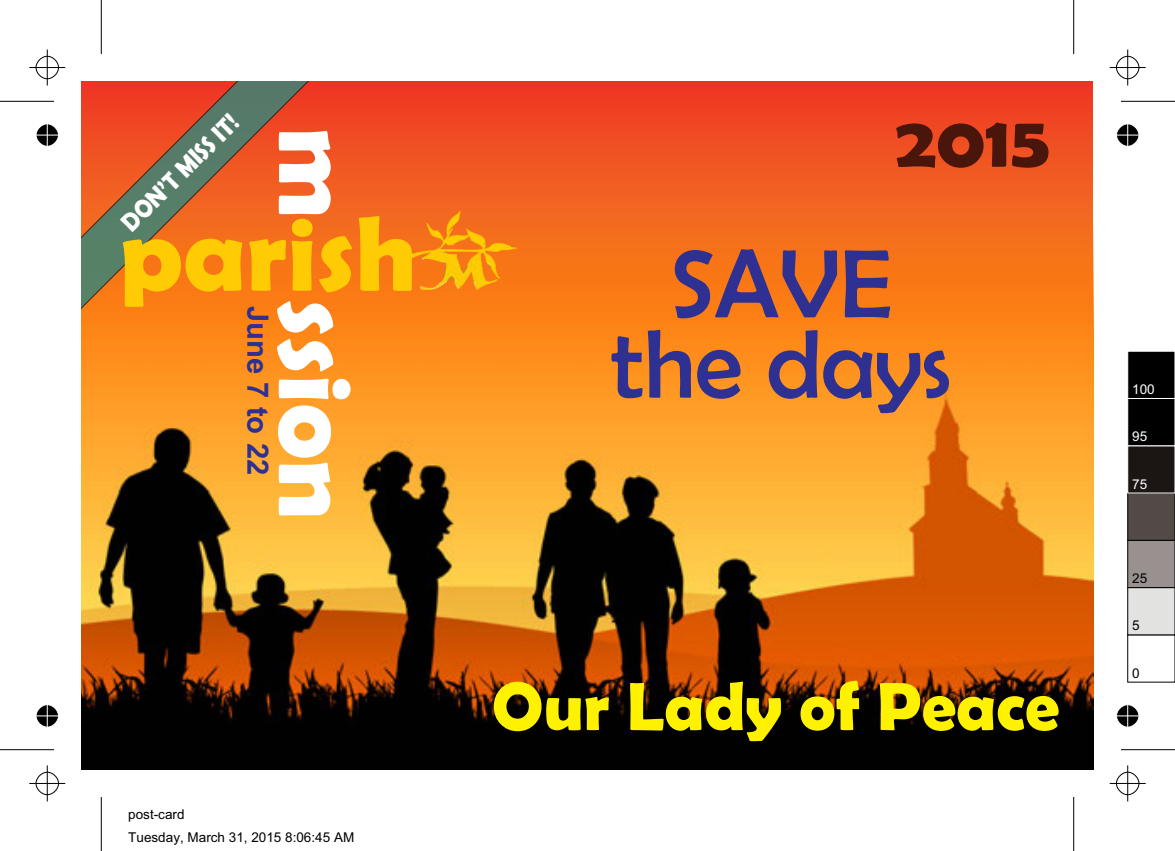
<style>
.page{position:relative;width:1175px;height:851px;background:#fff}
.page>*{position:absolute;margin:0;border:0;box-sizing:border-box;transform-origin:0 0}
.t1{font:700 106.88px "Berlin Sans FB Demi";color:#ffcb04}
.t2{font:700 106.42px "Berlin Sans FB Demi";color:#fff}
.t3{font:97.65px/80.3px "Berlin Sans FB";color:#2e3092;text-align:center}
.t4{font:700 71.55px "Berlin Sans FB Demi";color:#4a150a;scale:1.09 1}
.t5{font:700 68.62px "Berlin Sans FB Demi";color:#fff200}
.t6{font:700 29.47px "Arial";color:#2e3092}
.t7{font:700 26.1px "Berlin Sans FB Demi";color:#fff;scale:.9 1}
.t8{font:13.5px/22.5px "Arial";color:#000}
.t9{font:13.5px "Arial";color:#fff}
</style>
<div class="page">
<svg style="left:338px;top:81px;width:754px;height:116px;background:#ef4b22"></svg>
<img style="left:81px;top:197px;width:1013px;height:573px">
<svg style="left:81px;top:81px;width:257px;height:269px;background:#d56a2b"></svg>
<img style="left:405px;top:211px;width:111px;height:79px">
<hr style="left:0;top:749px;width:54px;height:1px;background:#000">
<hr style="left:101px;top:796px;width:1px;height:54px;background:#000">
<hr style="left:0;top:101px;width:54px;height:1px;background:#000">
<hr style="left:101px;top:0;width:1px;height:54px;background:#000">
<hr style="left:1120px;top:101px;width:54px;height:1px;background:#000">
<hr style="left:1073px;top:0;width:1px;height:54px;background:#000">
<hr style="left:1120px;top:749px;width:54px;height:1px;background:#000">
<hr style="left:1073px;top:796px;width:1px;height:54px;background:#000">
<svg style="left:36px;top:771px;width:23px;height:24px"></svg>
<hr style="left:29px;top:783px;width:36px;height:1px;background:#000">
<hr style="left:47px;top:765px;width:1px;height:36px;background:#000">
<svg style="left:36px;top:56px;width:23px;height:23px"></svg>
<hr style="left:29px;top:67px;width:36px;height:1px;background:#000">
<hr style="left:47px;top:50px;width:1px;height:36px;background:#000">
<svg style="left:1116px;top:56px;width:23px;height:23px"></svg>
<hr style="left:1109px;top:67px;width:36px;height:1px;background:#000">
<hr style="left:1127px;top:50px;width:1px;height:36px;background:#000">
<svg style="left:1116px;top:771px;width:23px;height:24px"></svg>
<hr style="left:1109px;top:783px;width:36px;height:1px;background:#000">
<hr style="left:1127px;top:765px;width:1px;height:36px;background:#000">
<svg style="left:36px;top:704px;width:23px;height:23px"></svg>
<hr style="left:29px;top:715px;width:36px;height:1px;background:#fff">
<hr style="left:47px;top:698px;width:1px;height:36px;background:#fff">
<svg style="left:36px;top:123px;width:23px;height:24px"></svg>
<hr style="left:29px;top:135px;width:36px;height:1px;background:#fff">
<hr style="left:47px;top:117px;width:1px;height:36px;background:#fff">
<svg style="left:1116px;top:123px;width:23px;height:24px"></svg>
<hr style="left:1109px;top:135px;width:36px;height:1px;background:#fff">
<hr style="left:1127px;top:117px;width:1px;height:36px;background:#fff">
<svg style="left:1116px;top:704px;width:23px;height:23px"></svg>
<hr style="left:1109px;top:715px;width:36px;height:1px;background:#fff">
<hr style="left:1127px;top:698px;width:1px;height:36px;background:#fff">
<div style="left:1127px;top:587px;width:47px;height:48px;background:#e2e2e1;border:1px solid #000"></div>
<div style="left:1127px;top:540px;width:47px;height:48px;background:#999190;border:1px solid #000"></div>
<div style="left:1127px;top:492px;width:47px;height:48px;background:#524a47"></div>
<div style="left:1127px;top:445px;width:47px;height:48px;background:#1b1513"></div>
<div style="left:1127px;top:398px;width:47px;height:48px;background:#000;border:1px solid #fff"></div>
<div style="left:1127px;top:351px;width:47px;height:48px;background:#000;border:1px solid #fff"></div>
<h3 class="t7" style="left:115px;top:216px;width:173px;rotate:-45deg">DON’T MISS IT!</h3>
<h2 class="t2" style="left:377px;top:127px;width:394px;rotate:90deg">m ssion</h2>
<h1 class="t1" style="left:119px;top:192px;width:299px">parish</h1>
<h3 class="t6" style="left:269px;top:305px;width:171px;rotate:90deg">June 7 to 22</h3>
<p class="t8" style="left:128px;top:804px;width:227px">post-card<br>Tuesday, March 31, 2015 8:06:45 AM</p>
<h3 class="t4" style="left:895px;top:101px;width:144px">2015</h3>
<h3 class="t3" style="left:611px;top:243px;width:341px">SAVE the days</h3>
<h3 class="t5" style="left:492px;top:666px;width:569px">Our Lady of Peace</h3>
<p class="t9" style="left:1132px;top:384px;width:24px">100</p>
<p class="t9" style="left:1132px;top:431px;width:17px">95</p>
<p class="t9" style="left:1132px;top:478px;width:17px">75</p>
<p class="t8" style="left:1132px;top:568px;width:17px">25</p>
<p class="t8" style="left:1132px;top:615px;width:9px">5</p>
<p class="t8" style="left:1132px;top:663px;width:9px">0</p>
</div>
